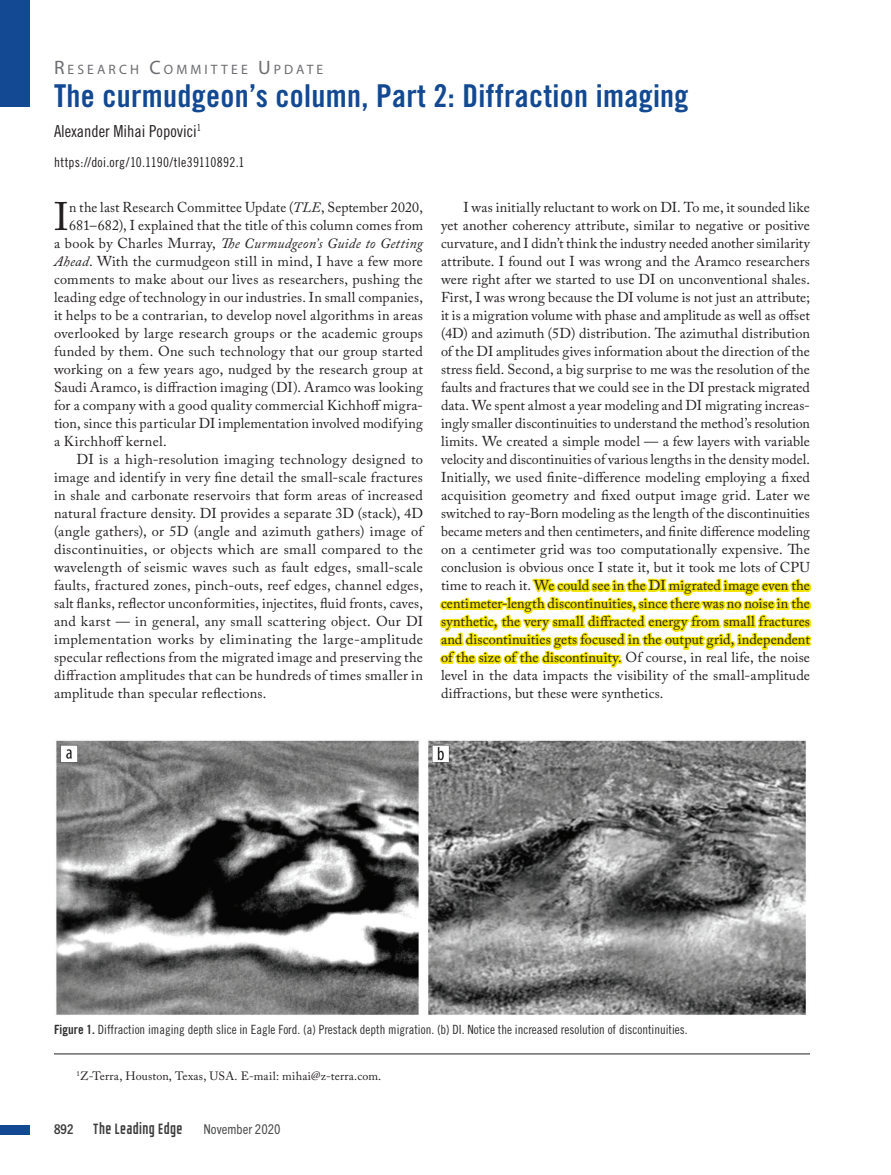
<style>
.page{position:relative;width:891px;height:1175px;background:#fff}
.page>*{position:absolute;margin:0;border:0;box-sizing:border-box;transform-origin:0 0}
.Opening_Drop_Cap{font:39.6px "Adobe Caslon Pro";color:#231f20}
.t1{font:31.5px "Trade Gothic LT Std Bd Cn 20";letter-spacing:.01em;color:#124992}
.Authors_Line{font:16.5px "Trade Gothic LT Std Cn 18";color:#231f20}
.t2{font:15px "GROTESKIA";letter-spacing:.01em;color:#3e3e3f}
.Body{font:14.25px/18px "Adobe Caslon Pro";letter-spacing:.015em;color:#231f20;text-align:justify}
.Opening_Drop_Cap-2{font:14.25px "Adobe Caslon Pro";letter-spacing:.015em;color:#231f20}
.Opening_Drop_Cap-3{font:italic 14.25px "Adobe Caslon Pro";letter-spacing:.02em;color:#231f20}
.t3{font:13.65px "Myriad Pro";letter-spacing:.23em;color:#6c6d70}
.DOI{font:13.5px "Trade Gothic LT Std Cn 18";letter-spacing:.02em;color:#231f20}
.t4{font:condensed 13.5px "Trade Gothic Next LT Pro";letter-spacing:.005em;color:#4b4c4d}
.t5{font:700 condensed 13.5px "Trade Gothic Next LT Pro";color:#3e3e3f}
.Caption_-_Trade_Goth{font:12.75px "Trade Gothic LT Std Cn 18";color:#312f30}
.Footnote{font:12px "Adobe Caslon Pro";letter-spacing:.015em;color:#231f20}
.s1{font-size:19.5px}
.s2{font-style:italic}
.s3{font-style:normal}
.s4{color:#f3e401}
.s5{font-family:"Trade Gothic LT Std Bd Cn 20"}
</style>
<div class="page">
<div style="left:0;top:1124px;width:30px;height:10px;background:#124992"></div>
<div style="left:0;top:0;width:30px;height:107px;background:#124992"></div>
<hr style="left:54px;top:1053px;width:756px;height:1px;background:#231f20">
<img style="left:56px;top:740px;width:750px;height:275px">
<p class="t3" style="left:54px;top:62px;width:271px"><span class="s1">R</span>ESEARCH <span class="s1">C</span>OMMITTEE <span class="s1">U</span>PDATE</p>
<p class="t1" style="left:54px;top:76px;width:636px">The curmudgeon’s column, Part 2: Diffraction imaging</p>
<p class="Authors_Line" style="left:54px;top:121px;width:149px">Alexander Mihai Popovici<sup>1</sup></p>
<p class="DOI" style="left:54px;top:154px;width:192px">https://doi.org/10.1190/tle39110892.1</p>
<p class="Opening_Drop_Cap" style="left:54px;top:193px;width:16px">I</p>
<p class="Opening_Drop_Cap-2" style="left:69px;top:199px;width:355px">n the last Research Committee Update (<span class="s2">TLE</span>, September 2020,</p>
<p class="Opening_Drop_Cap-2" style="left:69px;top:217px;width:355px">681–682), I explained that the title of this column comes from</p>
<p class="Opening_Drop_Cap-3" style="left:54px;top:235px;width:371px"><span class="s3">a book by Charles Murray,</span> The Curmudgeon’s Guide to Getting</p>
<p class="Opening_Drop_Cap-2" style="left:54px;top:253px;width:370px"><span class="s2">Ahead</span>. With the curmudgeon still in mind, I have a few more</p>
<p class="Opening_Drop_Cap-2" style="left:54px;top:271px;width:370px">comments to make about our lives as researchers, pushing the</p>
<p class="Opening_Drop_Cap-2" style="left:54px;top:289px;width:370px">leading edge of technology in our industries. In small companies,</p>
<p class="Opening_Drop_Cap-2" style="left:54px;top:307px;width:370px">it helps to be a contrarian, to develop novel algorithms in areas</p>
<p class="Opening_Drop_Cap-2" style="left:54px;top:325px;width:370px">overlooked by large research groups or the academic groups</p>
<p class="Opening_Drop_Cap-2" style="left:54px;top:343px;width:370px">funded by them. One such technology that our group started</p>
<p class="Opening_Drop_Cap-2" style="left:54px;top:361px;width:370px">working on a few years ago, nudged by the research group at</p>
<p class="Opening_Drop_Cap-2" style="left:54px;top:379px;width:371px">Saudi Aramco, is diffraction imaging (DI). Aramco was looking</p>
<p class="Opening_Drop_Cap-2" style="left:54px;top:397px;width:370px">for a company with a good quality commercial Kichhoff migra-</p>
<p class="Opening_Drop_Cap-2" style="left:54px;top:415px;width:371px">tion, since this particular DI implementation involved modifying</p>
<p class="Opening_Drop_Cap-2" style="left:54px;top:433px;width:114px">a Kirchhoff kernel.</p>
<p class="Body" style="left:54px;top:450px;width:371px;text-indent:22px">DI is a high-resolution imaging technology designed to image and identify in very fine detail the small-scale fractures in shale and carbonate reservoirs that form areas of increased natural fracture density. DI provides a separate 3D (stack), 4D (angle gathers), or 5D (angle and azimuth gathers) image of discontinuities, or objects which are small compared to the wavelength of seismic waves such as fault edges, small-scale faults, fractured zones, pinch-outs, reef edges, channel edges, salt flanks, reflector unconformities, injectites, fluid fronts, caves, and karst — in general, any small scattering object. Our DI implementation works by eliminating the large-amplitude specular reflections from the migrated image and preserving the diffraction amplitudes that can be hundreds of times smaller in amplitude than specular reflections.</p>
<p class="Body" style="left:441px;top:198px;width:371px;text-indent:22px">I was initially reluctant to work on DI. To me, it sounded like yet another coherency attribute, similar to negative or positive curvature, and I didn’t think the industry needed another similarity attribute. I found out I was wrong and the Aramco researchers were right after we started to use DI on unconventional shales.<br>First, I was wrong because the DI volume is not just an attribute; it is a migration volume with phase and amplitude as well as offset (4D) and azimuth (5D) distribution. The azimuthal distribution of the DI amplitudes gives information about the direction of the stress field. Second, a big surprise to me was the resolution of the faults and fractures that we could see in the DI prestack migrated data. We spent almost a year modeling and DI migrating increas&shy;ingly smaller discontinuities to understand the method’s resolution limits. We created a simple model — a few layers with variable velocity and discontinuities of various lengths in the density model.<br>Initially, we used finite-difference modeling employing a fixed acquisition geometry and fixed output image grid. Later we switched to ray-Born modeling as the length of the discontinuities became meters and then centimeters, and finite difference modeling on a centimeter grid was too computationally expensive. The conclusion is obvious once I state it, but it took me lots of CPU time to reach it. <span class="s4">We could see in the DI migrated image even the centimeter-length discontinuities, since there was no noise in the synthetic, the very small diffracted energy from small fractures and discontinuities gets focused in the output grid, independent of the size of the discontinuity.</span> Of course, in real life, the noise level in the data impacts the visibility of the small-amplitude diffractions, but these were synthetics.</p>
<p class="Caption_-_Trade_Goth" style="left:54px;top:1021px;width:635px"><span class="s5">Figure 1.</span> Diffraction imaging depth slice in Eagle Ford. (a) Prestack depth migration. (b) DI. Notice the increased resolution of discontinuities.</p>
<p class="Footnote" style="left:76px;top:1069px;width:306px"><sup>1</sup>Z-Terra, Houston, Texas, USA. E-mail: mihai@z-terra.com.</p>
<p class="t5" style="left:54px;top:1120px;width:21px">892</p>
<p class="t2" style="left:94px;top:1120px;width:91px">The Leading Edge</p>
<p class="t4" style="left:203px;top:1120px;width:79px">November 2020</p>
</div>
